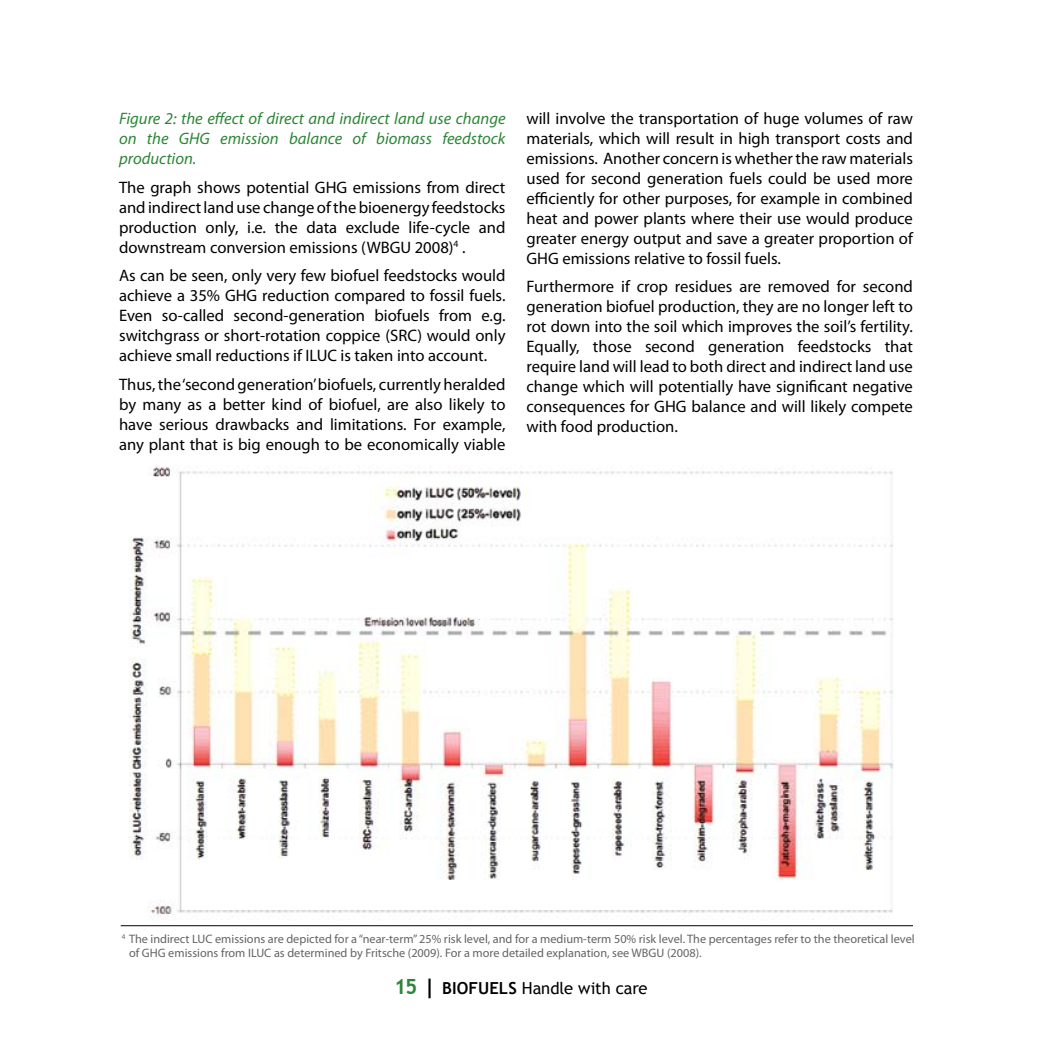
<style>
.page{position:relative;width:1042px;height:1042px;background:#fff}
.page>*{position:absolute;margin:0;border:0;box-sizing:border-box;transform-origin:0 0}
.t1{font:16.62px/19.9px "Myriad Pro";color:#000;text-align:justify}
.t2{font:italic 16.62px/19.9px "Myriad Pro";color:#2d8637;text-align:justify}
.t3{font:16.62px "Trebuchet MS";letter-spacing:-.005em;color:#000}
.t4{font:12.25px/14.7px "Myriad Pro";color:#636467}
.s1{font-weight:700;font-size:21px;color:#2d8637}
.s2{font-weight:700;font-size:21px}
.s3{font-weight:700}
</style>
<div class="page">
<img style="left:130px;top:466px;width:763px;height:450px">
<hr style="left:121px;top:925px;width:792px;height:1px;background:#000">
<p class="t2" style="left:119px;top:108px;width:388px">Figure 2: the effect of direct and indirect land use change on the GHG emission balance of biomass feedstock production.</p>
<p class="t1" style="left:119px;top:177px;width:388px">The graph shows potential GHG emissions from direct and indirect land use change of the bioenergy feedstocks production only, i.e. the data exclude life-cycle and downstream conversion emissions (WBGU 2008)<sup>4</sup> .</p>
<p class="t1" style="left:119px;top:265px;width:388px">As can be seen, only very few biofuel feedstocks would achieve a 35% GHG reduction compared to fossil fuels.<br>Even so-called second-generation biofuels from e.g. switchgrass or short-rotation coppice (SRC) would only achieve small reductions if ILUC is taken into account.</p>
<p class="t1" style="left:119px;top:374px;width:388px">Thus, the ‘second generation’ biofuels, currently heralded by many as a better kind of biofuel, are also likely to have serious drawbacks and limitations. For example, any plant that is big enough to be economically viable</p>
<p class="t1" style="left:526px;top:108px;width:388px">will involve the transportation of huge volumes of raw materials, which will result in high transport costs and emissions. Another concern is whether the raw materials used for second generation fuels could be used more efficiently for other purposes, for example in combined heat and power plants where their use would produce greater energy output and save a greater proportion of GHG emissions relative to fossil fuels.</p>
<p class="t1" style="left:526px;top:277px;width:388px">Furthermore if crop residues are removed for second generation biofuel production, they are no longer left to rot down into the soil which improves the soil’s fertility.<br>Equally, those second generation feedstocks that require land will lead to both direct and indirect land use change which will potentially have significant negative consequences for GHG balance and will likely compete with food production.</p>
<p class="t4" style="left:129px;top:931px;width:787px;text-indent:-7px"><sup>4</sup> The indirect LUC emissions are depicted for a “near-term” 25% risk level, and for a medium-term 50% risk level. The percentages refer to the theoretical level of GHG emissions from ILUC as determined by Fritsche (2009). For a more detailed explanation, see WBGU (2008).</p>
<p class="t3" style="left:394px;top:978px;width:255px"><span class="s1">15</span> <span class="s2">|</span> <span class="s3">BIOFUELS</span> Handle with care</p>
</div>
